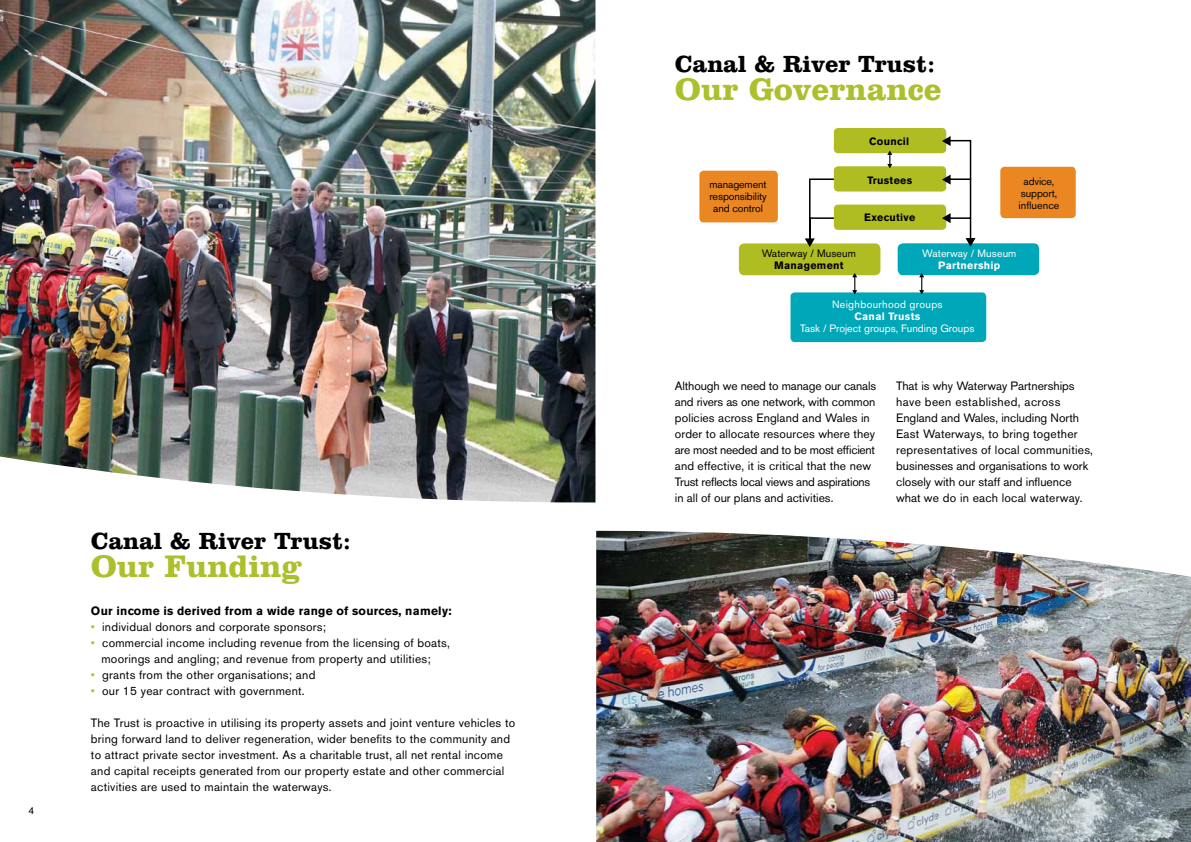
<style>
.page{position:relative;width:1191px;height:842px;background:#fff}
.page>*{position:absolute;margin:0;border:0;box-sizing:border-box;transform-origin:0 0}
.t1{font:700 32px "Clarendon BT";color:#abc02c}
.t2{font:700 24px "Clarendon BT";color:#000}
.t3{font:12px/16px "Akzidenz Grotesk BE";letter-spacing:.02em;color:#000}
.t4{font:12px/16px "Akzidenz Grotesk BE";letter-spacing:-.01em;color:#000}
.t5{font:12px/16px "Akzidenz Grotesk BE";color:#000}
.t6{font:700 12px "Akzidenz Grotesk BE";letter-spacing:.02em;color:#000}
.t7{font:10.6px/12.1px "Akzidenz Grotesk BE";letter-spacing:-.01em;color:#000;text-align:center}
.t8{font:10.6px "Akzidenz Grotesk BE";letter-spacing:.01em;color:#fff}
.t9{font:700 10.6px "Akzidenz Grotesk BE";letter-spacing:.03em;color:#000}
.t10{font:700 10.6px "Akzidenz Grotesk BE";letter-spacing:.03em;color:#fff}
.t11{font:10.6px "Akzidenz Grotesk BE";letter-spacing:.03em;color:#fff}
.t12{font:10.6px "Akzidenz Grotesk BE";letter-spacing:.01em;color:#000}
.t13{font:10px "Akzidenz Grotesk BE";color:#000}
.s1{color:#abc02c}
</style>
<div class="page">
<img style="left:0;top:0;width:595px;height:503px">
<img style="left:596px;top:531px;width:595px;height:311px">
<hr style="left:854px;top:272px;width:1px;height:30px;background:#000">
<hr style="left:921px;top:272px;width:1px;height:30px;background:#000">
<div style="left:1000px;top:167px;width:75px;height:51px;background:#ea8723;border-radius:4px"></div>
<div style="left:699px;top:171px;width:79px;height:51px;background:#ea8723;border-radius:4px"></div>
<div style="left:739px;top:243px;width:141px;height:32px;background:#afbc22;border-radius:5px"></div>
<div style="left:897px;top:243px;width:142px;height:32px;background:#00a7b8;border-radius:5px"></div>
<div style="left:790px;top:292px;width:196px;height:50px;background:#00a7b8;border-radius:4px"></div>
<div style="left:834px;top:128px;width:112px;height:25px;background:#afbc22;border-radius:4px"></div>
<svg style="left:852px;top:273px;width:5px;height:4px"></svg>
<svg style="left:919px;top:273px;width:5px;height:4px"></svg>
<svg style="left:804px;top:136px;width:171px;height:112px"></svg>
<svg style="left:852px;top:290px;width:5px;height:4px"></svg>
<svg style="left:919px;top:290px;width:5px;height:4px"></svg>
<p class="t13" style="left:28px;top:804px;width:7px">4</p>
<h2 class="t2" style="left:91px;top:526px;width:262px">Canal &amp; River Trust:</h2>
<h1 class="t1" style="left:91px;top:546px;width:213px">Our Funding</h1>
<p class="t6" style="left:91px;top:604px;width:362px">Our income is derived from a wide range of sources, namely:</p>
<p class="t3" style="left:91px;top:619px;width:237px"><span class="s1">•</span> individual donors and corporate sponsors;</p>
<p class="t3" style="left:101px;top:635px;width:350px;text-indent:-10px"><span class="s1">•</span> commercial income including revenue from the licensing of boats, moorings and angling; and revenue from property and utilities;</p>
<p class="t3" style="left:91px;top:667px;width:226px"><span class="s1">•</span> grants from the other organisations; and</p>
<p class="t3" style="left:91px;top:683px;width:215px"><span class="s1">•</span> our 15 year contract with government.</p>
<p class="t3" style="left:91px;top:715px;width:426px">The Trust is proactive in utilising its property assets and joint venture vehicles to bring forward land to deliver regeneration, wider benefits to the community and to attract private sector investment. As a charitable trust, all net rental income and capital receipts generated from our property estate and other commercial activities are used to maintain the waterways.</p>
<h2 class="t2" style="left:675px;top:49px;width:262px">Canal &amp; River Trust:</h2>
<h1 class="t1" style="left:675px;top:69px;width:268px">Our Governance</h1>
<p class="t7" style="left:709px;top:179px;width:59px">management responsibility and control</p>
<p class="t9" style="left:869px;top:135px;width:42px">Council</p>
<p class="t9" style="left:867px;top:174px;width:46px">Trustees</p>
<p class="t9" style="left:864px;top:212px;width:53px">Executive</p>
<p class="t7" style="left:1018px;top:175px;width:43px">advice, support, influence</p>
<p class="t12" style="left:761px;top:247px;width:96px">Waterway / Museum</p>
<p class="t9" style="left:774px;top:259px;width:71px">Management</p>
<p class="t8" style="left:922px;top:247px;width:96px">Waterway / Museum</p>
<p class="t10" style="left:938px;top:260px;width:64px">Partnership</p>
<p class="t11" style="left:832px;top:298px;width:112px">Neighbourhood groups</p>
<p class="t10" style="left:854px;top:310px;width:67px">Canal Trusts</p>
<p class="t8" style="left:800px;top:322px;width:176px">Task / Project groups, Funding Groups</p>
<p class="t4" style="left:675px;top:378px;width:203px">Although we need to manage our canals and rivers as one network, with common policies across England and Wales in order to allocate resources where they are most needed and to be most efficient and effective, it is critical that the new Trust reflects local views and aspirations in all of our plans and activities.</p>
<p class="t5" style="left:896px;top:378px;width:198px">That is why Waterway Partnerships have been established, across England and Wales, including North East Waterways, to bring together representatives of local communities, businesses and organisations to work closely with our staff and influence what we do in each local waterway.</p>
</div>
